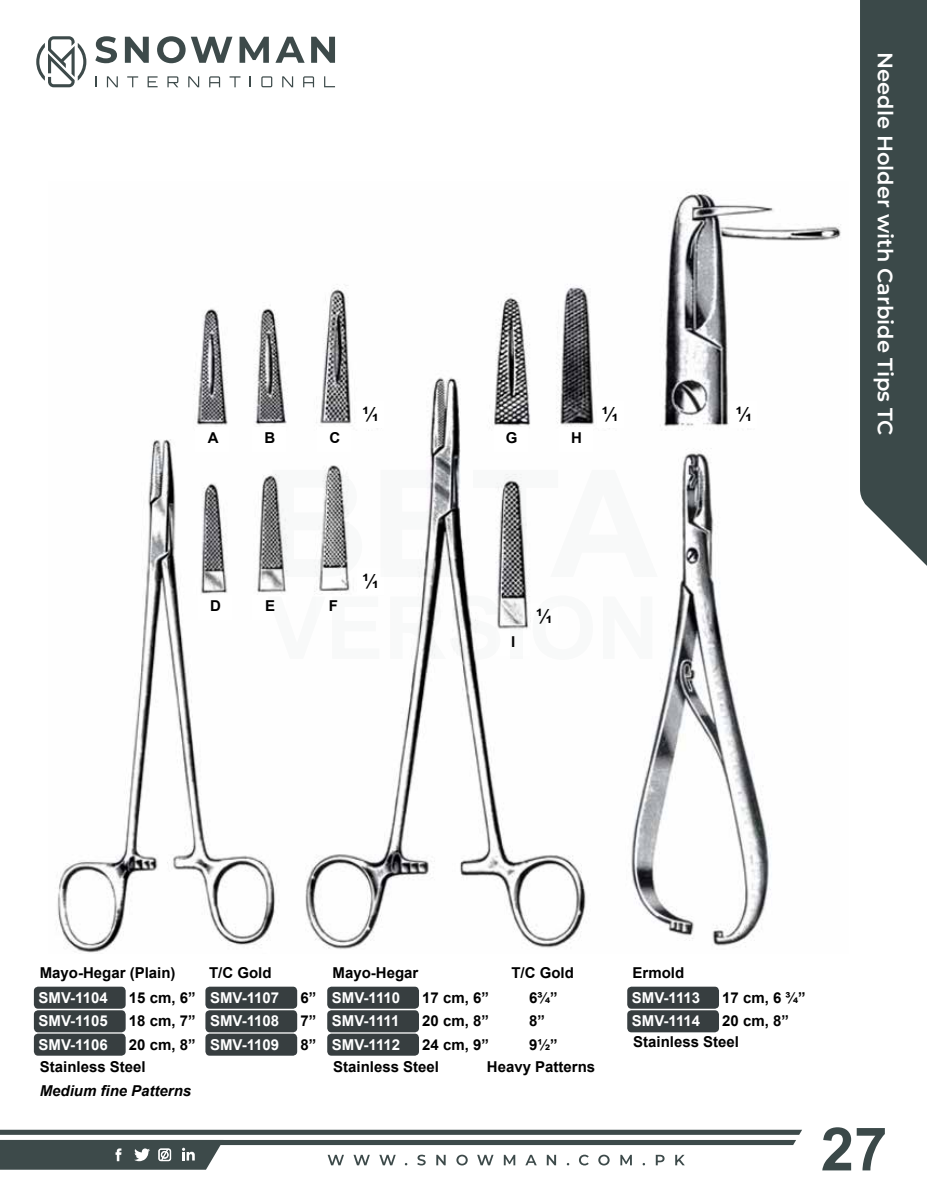
<style>
.page{position:relative;width:927px;height:1191px;background:#fff}
.page>*{position:absolute;margin:0;border:0;box-sizing:border-box;transform-origin:0 0}
.t1{font:700 60px "Arial";color:#3b4949}
.t2{font:600 21px "Montserrat";color:#fff}
.t3{font:700 19.5px "Arial";color:#000}
.t4{font:700 15px/23.4px "Arial";color:#000}
.t5{font:700 15px "Arial";color:#fff}
.t6{font:italic 700 15px "Arial";color:#000}
</style>
<div class="page">
<img style="left:57px;top:190px;width:784px;height:763px">
<div style="left:196px;top:428px;width:33px;height:24px;background:#fff"></div>
<div style="left:198px;top:595px;width:34px;height:24px;background:#fff"></div>
<div style="left:252px;top:428px;width:34px;height:24px;background:#fff"></div>
<div style="left:252px;top:595px;width:34px;height:24px;background:#fff"></div>
<div style="left:317px;top:428px;width:34px;height:24px;background:#fff"></div>
<div style="left:316px;top:595px;width:33px;height:24px;background:#fff"></div>
<div style="left:494px;top:428px;width:34px;height:24px;background:#fff"></div>
<div style="left:496px;top:632px;width:33px;height:24px;background:#fff"></div>
<div style="left:559px;top:428px;width:34px;height:24px;background:#fff"></div>
<div style="left:34px;top:986px;width:92px;height:22px;background:#373e40;border-radius:4px"></div>
<div style="left:34px;top:1010px;width:92px;height:22px;background:#373e40;border-radius:4px"></div>
<div style="left:34px;top:1033px;width:92px;height:22px;background:#373e40;border-radius:4px"></div>
<div style="left:627px;top:986px;width:92px;height:22px;background:#373e40;border-radius:4px"></div>
<div style="left:627px;top:1010px;width:92px;height:22px;background:#373e40;border-radius:4px"></div>
<svg style="left:207px;top:1008px;width:88px;height:25px"></svg>
<div style="left:205px;top:986px;width:92px;height:22px;background:#373e40;border-radius:4px"></div>
<div style="left:205px;top:1010px;width:92px;height:22px;background:#373e40;border-radius:4px"></div>
<div style="left:205px;top:1033px;width:92px;height:22px;background:#373e40;border-radius:4px"></div>
<div style="left:357px;top:567px;width:27px;height:27px;background:#fff"></div>
<div style="left:531px;top:602px;width:27px;height:27px;background:#fff"></div>
<div style="left:357px;top:400px;width:27px;height:27px;background:#fff"></div>
<div style="left:730px;top:400px;width:27px;height:27px;background:#fff"></div>
<div style="left:597px;top:400px;width:26px;height:27px;background:#fff"></div>
<div style="left:327px;top:986px;width:92px;height:22px;background:#373e40;border-radius:4px"></div>
<div style="left:327px;top:1010px;width:92px;height:22px;background:#373e40;border-radius:4px"></div>
<div style="left:327px;top:1033px;width:92px;height:22px;background:#373e40;border-radius:4px"></div>
<svg style="left:0;top:1129px;width:802px;height:5px"></svg>
<div style="left:860px;top:0;width:67px;height:566px;background:#3b4949"></div>
<svg style="left:36px;top:36px;width:50px;height:51px"></svg>
<svg style="left:95px;top:76px;width:2px;height:11px"></svg>
<svg style="left:107px;top:76px;width:11px;height:11px"></svg>
<svg style="left:127px;top:76px;width:11px;height:11px"></svg>
<svg style="left:148px;top:76px;width:10px;height:11px"></svg>
<svg style="left:167px;top:76px;width:11px;height:11px"></svg>
<svg style="left:188px;top:76px;width:11px;height:11px"></svg>
<svg style="left:209px;top:76px;width:11px;height:11px"></svg>
<svg style="left:230px;top:76px;width:11px;height:11px"></svg>
<svg style="left:261px;top:76px;width:11px;height:11px"></svg>
<svg style="left:282px;top:76px;width:11px;height:11px"></svg>
<svg style="left:303px;top:76px;width:11px;height:11px"></svg>
<svg style="left:324px;top:76px;width:11px;height:11px"></svg>
<svg style="left:95px;top:36px;width:22px;height:27px"></svg>
<svg style="left:125px;top:37px;width:24px;height:26px"></svg>
<svg style="left:157px;top:36px;width:75px;height:27px"></svg>
<svg style="left:240px;top:37px;width:29px;height:26px"></svg>
<svg style="left:275px;top:37px;width:30px;height:26px"></svg>
<svg style="left:311px;top:37px;width:24px;height:26px"></svg>
<svg style="left:0;top:1140px;width:796px;height:29px"></svg>
<p class="t4" style="left:208px;top:426px;width:12px">A</p>
<p class="t4" style="left:265px;top:426px;width:12px">B</p>
<p class="t4" style="left:210px;top:594px;width:12px">D</p>
<p class="t4" style="left:265px;top:594px;width:12px">E</p>
<p class="t4" style="left:329px;top:426px;width:12px">C</p>
<h3 class="t3" style="left:362px;top:400px;width:18px">1/1</h3>
<h3 class="t3" style="left:602px;top:400px;width:18px">1/1</h3>
<h3 class="t3" style="left:736px;top:400px;width:18px">1/1</h3>
<p class="t4" style="left:506px;top:426px;width:13px">G</p>
<p class="t4" style="left:571px;top:426px;width:12px">H</p>
<p class="t4" style="left:329px;top:594px;width:11px">F</p>
<h3 class="t3" style="left:362px;top:567px;width:18px">1/1</h3>
<p class="t4" style="left:511px;top:630px;width:6px">I</p>
<h3 class="t3" style="left:536px;top:602px;width:18px">1/1</h3>
<h2 class="t2" style="left:900px;top:52px;width:385px;rotate:90deg">Needle Holder with Carbide Tips TC</h2>
<p class="t4" style="left:40px;top:961px;width:137px">Mayo-Hegar (Plain)</p>
<p class="t4" style="left:209px;top:961px;width:64px">T/C Gold</p>
<p class="t4" style="left:332px;top:961px;width:87px">Mayo-Hegar</p>
<p class="t4" style="left:511px;top:961px;width:64px">T/C Gold</p>
<p class="t4" style="left:632px;top:961px;width:53px">Ermold</p>
<p class="t5" style="left:39px;top:986px;width:71px">SMV-1104</p>
<p class="t4" style="left:129px;top:985px;width:68px">15 cm, 6”</p>
<p class="t5" style="left:39px;top:1010px;width:71px">SMV-1105</p>
<p class="t4" style="left:129px;top:1009px;width:68px">18 cm, 7”</p>
<p class="t5" style="left:39px;top:1033px;width:71px">SMV-1106</p>
<p class="t4" style="left:129px;top:1032px;width:68px">20 cm, 8”</p>
<p class="t5" style="left:210px;top:986px;width:71px">SMV-1107</p>
<p class="t4" style="left:300px;top:985px;width:17px">6”</p>
<p class="t5" style="left:210px;top:1010px;width:71px">SMV-1108</p>
<p class="t4" style="left:300px;top:1009px;width:17px">7”</p>
<p class="t5" style="left:210px;top:1033px;width:71px">SMV-1109</p>
<p class="t4" style="left:300px;top:1032px;width:17px">8”</p>
<p class="t5" style="left:332px;top:986px;width:70px">SMV-1110</p>
<p class="t4" style="left:422px;top:985px;width:68px">17 cm, 6”</p>
<p class="t5" style="left:332px;top:1010px;width:69px">SMV-1111</p>
<p class="t4" style="left:422px;top:1009px;width:68px">20 cm, 8”</p>
<p class="t5" style="left:332px;top:1033px;width:70px">SMV-1112</p>
<p class="t4" style="left:422px;top:1032px;width:68px">24 cm, 9”</p>
<p class="t4" style="left:529px;top:985px;width:30px">63/4”<br>8”<br>91/2”</p>
<p class="t5" style="left:632px;top:986px;width:70px">SMV-1113</p>
<p class="t4" style="left:722px;top:985px;width:85px">17 cm, 6 3/4”</p>
<p class="t5" style="left:632px;top:1010px;width:70px">SMV-1114</p>
<p class="t4" style="left:722px;top:1009px;width:68px">20 cm, 8”</p>
<p class="t4" style="left:633px;top:1030px;width:107px">Stainless Steel</p>
<p class="t4" style="left:40px;top:1055px;width:107px">Stainless Steel</p>
<p class="t4" style="left:333px;top:1055px;width:107px">Stainless Steel</p>
<p class="t4" style="left:487px;top:1055px;width:110px">Heavy Patterns</p>
<p class="t6" style="left:40px;top:1081px;width:153px">Medium fine Patterns</p>
<h1 class="t1" style="left:821px;top:1107px;width:68px">27</h1>
</div>
